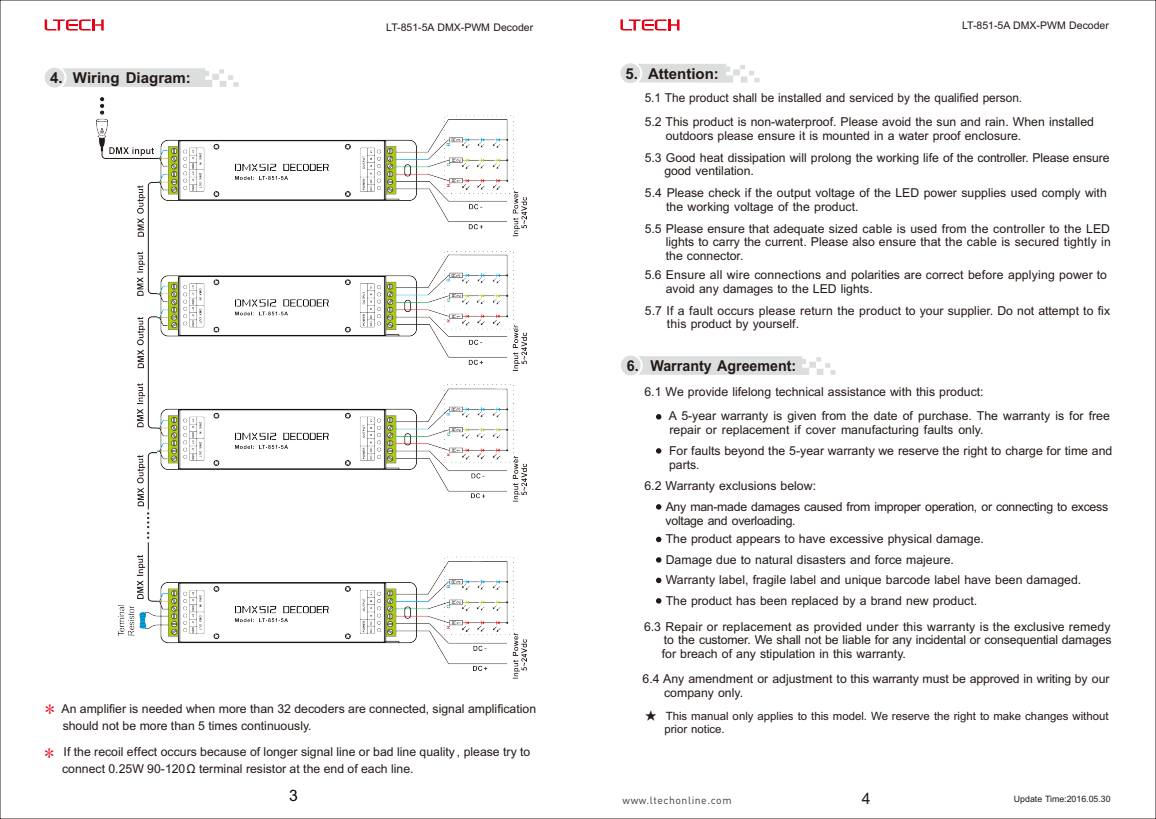
<style>
.page{position:relative;width:1156px;height:819px;background:#fff}
.page>*{position:absolute;margin:0;border:0;box-sizing:border-box;transform-origin:0 0}
.t1{font:15.75px "Arial";color:#050101}
.t2{font:15.75px "Arial";color:#231916}
.t3{font:700 15.05px "Arial";color:#231916}
.t4{font:700 15.05px "Arial";color:#231916;scale:.95 1}
.t5{font:12.25px/13.7px "Arial";color:#231916}
.t6{font:12.25px/13.7px "Arial";letter-spacing:-.02em;color:#231916}
.t7{font:11.38px/12.8px "Arial";color:#231916}
.t8{font:10.5px "Arial";color:#231916}
.t9{font:10.5px "DIN Pro";letter-spacing:.05em;color:#3f3b3a}
.t10{font:8.75px "Arial";color:#231916}
.s1{font-family:"Sim Sun";font-size:19.25px;color:#e60013}
.s2{font-family:"Sim Sun";font-size:12.25px}
</style>
<div class="page">
<img style="left:97px;top:97px;width:429px;height:581px">
<svg style="left:45px;top:68px;width:194px;height:20px"></svg>
<svg style="left:45px;top:19px;width:59px;height:12px"></svg>
<svg style="left:621px;top:355px;width:214px;height:20px"></svg>
<svg style="left:656px;top:414px;width:5px;height:5px"></svg>
<svg style="left:656px;top:448px;width:5px;height:5px"></svg>
<svg style="left:656px;top:504px;width:5px;height:5px"></svg>
<svg style="left:656px;top:536px;width:5px;height:6px"></svg>
<svg style="left:656px;top:557px;width:5px;height:5px"></svg>
<svg style="left:656px;top:577px;width:5px;height:6px"></svg>
<svg style="left:656px;top:598px;width:5px;height:5px"></svg>
<svg style="left:620px;top:19px;width:59px;height:12px"></svg>
<svg style="left:620px;top:63px;width:139px;height:20px"></svg>
<p class="t8" style="left:386px;top:23px;width:148px">LT-851-5A DMX-PWM Decoder</p>
<p class="t8" style="left:962px;top:21px;width:148px">LT-851-5A DMX-PWM Decoder</p>
<p class="t3" style="left:50px;top:72px;width:142px">4. Wiring Diagram:</p>
<p class="t3" style="left:626px;top:68px;width:95px">5. Attention:</p>
<p class="t5" style="left:645px;top:92px;width:379px">5.1 The product shall be installed and serviced by the qualified person.</p>
<p class="t5" style="left:666px;top:116px;width:430px;text-indent:-21px">5.2 This product is non-waterproof. Please avoid the sun and rain. When installed outdoors please ensure it is mounted in a water proof enclosure.</p>
<p class="t5" style="left:665px;top:151px;width:446px;text-indent:-20px">5.3 Good heat dissipation will prolong the working life of the controller. Please ensure good ventilation.</p>
<p class="t5" style="left:666px;top:187px;width:442px;text-indent:-21px">5.4 Please check if the output voltage of the LED power supplies used comply with the working voltage of the product.</p>
<p class="t5" style="left:666px;top:222px;width:446px;text-align:justify;text-indent:-21px">5.5 Please ensure that adequate sized cable is used from the controller to the LED lights to carry the current. Please also ensure that the cable is secured tightly in the connector.</p>
<p class="t5" style="left:666px;top:269px;width:443px;text-indent:-21px">5.6 Ensure all wire connections and polarities are correct before applying power to avoid any damages to the LED lights.</p>
<p class="t5" style="left:667px;top:305px;width:445px;text-indent:-22px">5.7 If a fault occurs please return the product to your supplier. Do not attempt to fix this product by yourself.</p>
<p class="t4" style="left:627px;top:359px;width:180px">6. Warranty Agreement:</p>
<p class="t5" style="left:644px;top:386px;width:341px">6.1 We provide lifelong technical assistance with this product:</p>
<p class="t5" style="left:669px;top:410px;width:443px">A 5-year warranty is given from the date of purchase. The warranty is for free repair or replacement if cover manufacturing faults only.</p>
<p class="t5" style="left:669px;top:445px;width:445px">For faults beyond the 5-year warranty we reserve the right to charge for time and parts.</p>
<p class="t5" style="left:644px;top:480px;width:173px">6.2 Warranty exclusions below:</p>
<p class="t6" style="left:666px;top:501px;width:444px">Any man-made damages caused from improper operation, or connecting to excess voltage and overloading.</p>
<p class="t5" style="left:666px;top:530px;width:417px;line-height:20.5px">The product appears to have excessive physical damage.<br>Damage due to natural disasters and force majeure.<br>Warranty label, fragile label and unique barcode label have been damaged.<br>The product has been replaced by a brand new product.</p>
<p class="t5" style="left:662px;top:620px;width:451px;text-align:justify;text-indent:-18px">6.3 Repair or replacement as provided under this warranty is the exclusive remedy to the customer. We shall not be liable for any incidental or consequential damages for breach of any stipulation in this warranty.</p>
<p class="t5" style="left:664px;top:672px;width:447px;text-indent:-21px">6.4 Any amendment or adjustment to this warranty must be approved in writing by our company only.</p>
<p class="t5" style="left:63px;top:701px;width:475px;line-height:16.6px;text-indent:-18px"><span class="s1">*</span> An amplifier is needed when more than 32 decoders are connected, signal amplification should not be more than 5 times continuously.</p>
<p class="t5" style="left:62px;top:744px;width:470px;line-height:17px;text-indent:-18px"><span class="s1">*</span> If the recoil effect occurs because of longer signal line or bad line quality , please try to connect 0.25W 90-120Ω terminal resistor at the end of each line.</p>
<p class="t7" style="left:664px;top:711px;width:446px;text-indent:-20px"><span class="s2">★</span> This manual only applies to this model. W reserve the right to make changes without prior notice.</p>
<p class="t7" style="left:882px;top:711px;width:8px">e</p>
<p class="t1" style="left:289px;top:789px;width:10px">3</p>
<p class="t9" style="left:623px;top:795px;width:110px">www.ltechonline.com</p>
<p class="t2" style="left:862px;top:792px;width:10px">4</p>
<p class="t10" style="left:1014px;top:796px;width:98px">Update Time:2016.05.30</p>
</div>
